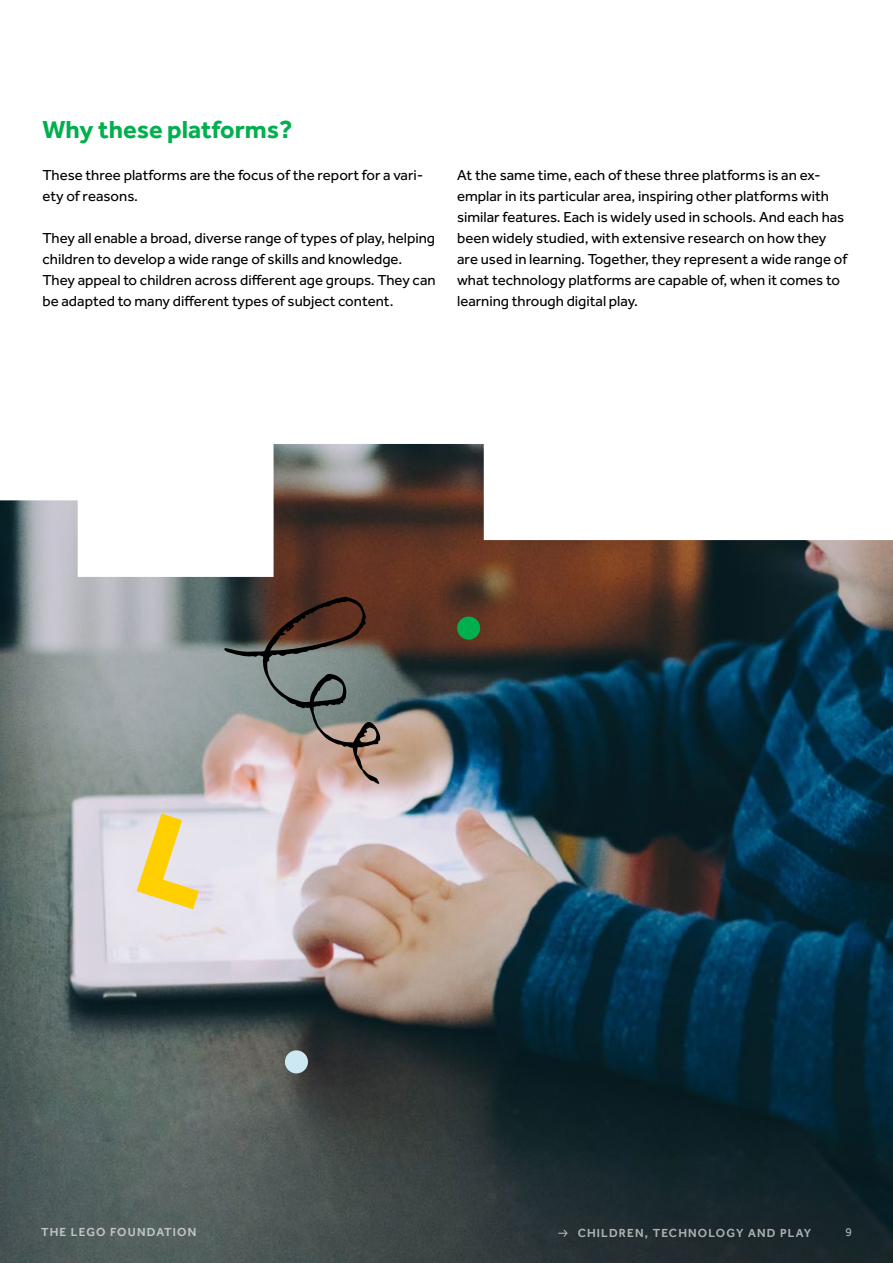
<style>
.page{position:relative;width:893px;height:1263px;background:#fff}
.page>*{position:absolute;margin:0;border:0;box-sizing:border-box;transform-origin:0 0}
.t1{font:700 25.5px "Effra";color:#00af4d}
.t2{font:15px/21px "Effra";color:#000}
.t3{font:500 12px "Effra";letter-spacing:.1em;color:#fff}
.t4{font:12px "Effra";color:#fff}
</style>
<div class="page">
<img style="left:0;top:444px;width:893px;height:819px">
<div style="left:285px;top:1050px;width:23px;height:23px;background:#cbe8f3;border-radius:12px"></div>
<div style="left:457px;top:617px;width:23px;height:23px;background:#00af4d;border-radius:12px"></div>
<svg style="left:224px;top:597px;width:156px;height:187px;background:#837871"></svg>
<svg style="left:558px;top:1228px;width:11px;height:10px"></svg>
<svg style="left:137px;top:813px;width:81px;height:96px;background:#e4e1ea"></svg>
<h1 class="t1" style="left:43px;top:114px;width:251px">Why these platforms?</h1>
<p class="t2" style="left:43px;top:164px;width:382px">These three platforms are the focus of the report for a vari&shy;ety of reasons.</p>
<p class="t2" style="left:43px;top:227px;width:395px">They all enable a broad, diverse range of types of play, helping children to develop a wide range of skills and knowledge.<br>They appeal to children across different age groups. They can be adapted to many different types of subject content.</p>
<p class="t2" style="left:457px;top:164px;width:392px">At the same time, each of these three platforms is an ex&shy;emplar in its particular area, inspiring other platforms with similar features. Each is widely used in schools. And each has been widely studied, with extensive research on how they are used in learning. Together, they represent a wide range of what technology platforms are capable of, when it comes to learning through digital play.</p>
<p class="t3" style="left:41px;top:1225px;width:157px">THE LEGO FOUNDATION</p>
<p class="t3" style="left:578px;top:1226px;width:235px">CHILDREN, TECHNOLOGY AND PLAY</p>
<p class="t4" style="left:845px;top:1225px;width:8px">9</p>
</div>
